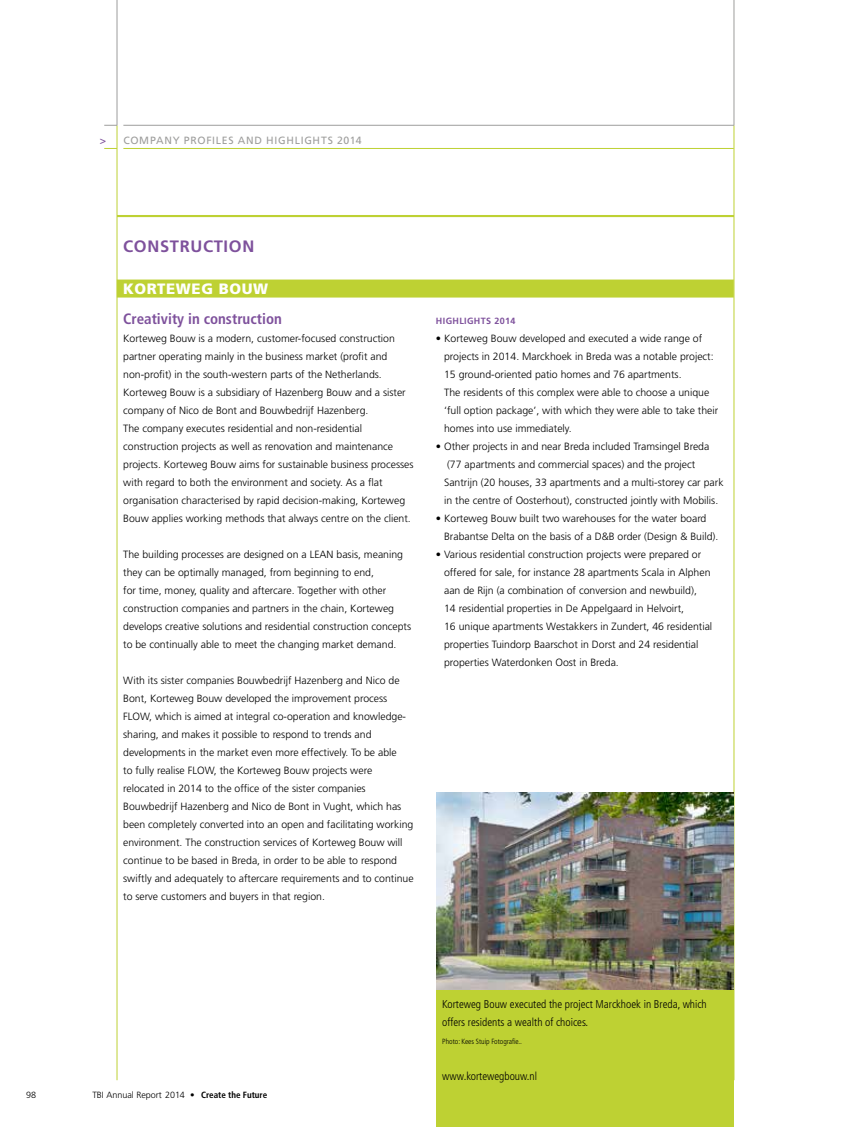
<style>
.page{position:relative;width:851px;height:1127px;background:#fff}
.page>*{position:absolute;margin:0;border:0;box-sizing:border-box;transform-origin:0 0}
.t1{font:700 16.5px "Frutiger LT Std";letter-spacing:.04em;color:#7e519c}
.t2{font:700 condensed 15px "Frutiger LT Std";color:#7e519c}
.t3{font:900 15px "Frutiger LT Std";letter-spacing:.04em;color:#fff}
.t4{font:300 condensed 11.25px/18px "Frutiger LT Std";color:#000}
.t5{font:300 10.5px/18px "Frutiger LT Std";color:#000}
.t6{font:10.5px "Frutiger LT Std";letter-spacing:.07em;color:#9d9d9c}
.t7{font:300 9px "Frutiger LT Std";color:#000}
.t8{font:700 9px "Frutiger LT Std";letter-spacing:.04em;color:#7e519c}
.t9{font:300 condensed 7.5px "Frutiger LT Std";color:#000}
.s1{color:#7e519c}
.s2{font-weight:400}
.s3{font-weight:700;font-stretch:condensed}
</style>
<div class="page">
<hr style="left:117px;top:125px;width:1px;height:955px;background:#bed133">
<hr style="left:117px;top:0;width:1px;height:125px;background:#9d9d9c">
<hr style="left:733px;top:125px;width:1px;height:955px;background:#bed133">
<hr style="left:733px;top:0;width:1px;height:125px;background:#9d9d9c">
<hr style="left:117px;top:215px;width:616px;height:2px;background:#bed133">
<img style="left:436px;top:792px;width:297px;height:198px">
<div style="left:436px;top:990px;width:297px;height:137px;background:#bed133"></div>
<hr style="left:123px;top:125px;width:610px;height:1px;background:#9d9d9c">
<svg style="left:104px;top:125px;width:13px;height:1px"></svg>
<svg style="left:104px;top:148px;width:13px;height:1px"></svg>
<hr style="left:123px;top:148px;width:610px;height:1px;background:#bed133">
<div style="left:117px;top:279px;width:616px;height:18px;background:#bed133"></div>
<p class="t6" style="left:100px;top:134px;width:263px"><span class="s1">&gt;</span> COMPANY PROFILES AND HIGHLIGHTS 2014</p>
<h1 class="t1" style="left:123px;top:237px;width:133px">CONSTRUCTION</h1>
<h2 class="t3" style="left:123px;top:280px;width:146px">KORTEWEG BOUW</h2>
<h2 class="t2" style="left:123px;top:310px;width:160px">Creativity in construction</h2>
<p class="t5" style="left:123px;top:330px;width:292px">Korteweg Bouw is a modern, customer-focused construction partner operating mainly in the business market (profit and non-profit) in the south-western parts of the Netherlands.<br>Korteweg Bouw is a subsidiary of Hazenberg Bouw and a sister company of Nico de Bont and Bouwbedrijf Hazenberg.<br>The company executes residential and non-residential construction projects as well as renovation and maintenance projects. Korteweg Bouw aims for sustainable business processes with regard to both the environment and society. As a flat organisation characterised by rapid decision-making, Korteweg Bouw applies working methods that always centre on the client.</p>
<p class="t5" style="left:123px;top:546px;width:289px">The building processes are designed on a LEAN basis, meaning they can be optimally managed, from beginning to end,<br>for time, money, quality and aftercare. Together with other construction companies and partners in the chain, Korteweg develops creative solutions and residential construction concepts to be continually able to meet the changing market demand.</p>
<p class="t5" style="left:123px;top:671px;width:292px">With its sister companies Bouwbedrijf Hazenberg and Nico de Bont, Korteweg Bouw developed the improvement process FLOW, which is aimed at integral co-operation and knowledge&shy;sharing, and makes it possible to respond to trends and developments in the market even more effectively. To be able<br>to fully realise FLOW, the Korteweg Bouw projects were relocated in 2014 to the office of the sister companies Bouwbedrijf Hazenberg and Nico de Bont in Vught, which has been completely converted into an open and facilitating working environment. The construction services of Korteweg Bouw will continue to be based in Breda, in order to be able to respond swiftly and adequately to aftercare requirements and to continue to serve customers and buyers in that region.</p>
<p class="t8" style="left:436px;top:316px;width:81px">HIGHLIGHTS 2014</p>
<p class="t5" style="left:444px;top:330px;width:276px;text-indent:-8px">• Korteweg Bouw developed and executed a wide range of projects in 2014. Marckhoek in Breda was a notable project:<br>15 ground-oriented patio homes and 76 apartments.<br>The residents of this complex were able to choose a unique ‘full option package’, with which they were able to take their homes into use immediately.</p>
<p class="t5" style="left:444px;top:438px;width:281px;text-indent:-8px">• Other projects in and near Breda included Tramsingel Breda (77 apartments and commercial spaces) and the project Santrijn (20 houses, 33 apartments and a multi-storey car park in the centre of Oosterhout), constructed jointly with Mobilis.</p>
<p class="t5" style="left:444px;top:509px;width:276px;text-indent:-8px">• Korteweg Bouw built two warehouses for the water board<br>Brabantse Delta on the basis of a D&amp;B order (Design &amp; Build).</p>
<p class="t5" style="left:444px;top:545px;width:270px;text-indent:-8px">• Various residential construction projects were prepared or offered for sale, for instance 28 apartments Scala in Alphen aan de Rijn (a combination of conversion and newbuild),<br>14 residential properties in De Appelgaard in Helvoirt,<br>16 unique apartments Westakkers in Zundert, 46 residential properties Tuindorp Baarschot in Dorst and 24 residential properties Waterdonken Oost in Breda.</p>
<p class="t7" style="left:26px;top:1090px;width:12px">98</p>
<p class="t7" style="left:92px;top:1090px;width:176px">TBI Annual Report 2014 <span class="s2">•</span> <span class="s3">Create the Future</span></p>
<p class="t4" style="left:442px;top:995px;width:266px">Korteweg Bouw executed the project Marckhoek in Breda, which offers residents a wealth of choices.</p>
<p class="t9" style="left:442px;top:1037px;width:81px">Photo: Kees Stuip Fotografie..</p>
<p class="t4" style="left:442px;top:1067px;width:96px">www.kortewegbouw.nl</p>
</div>
